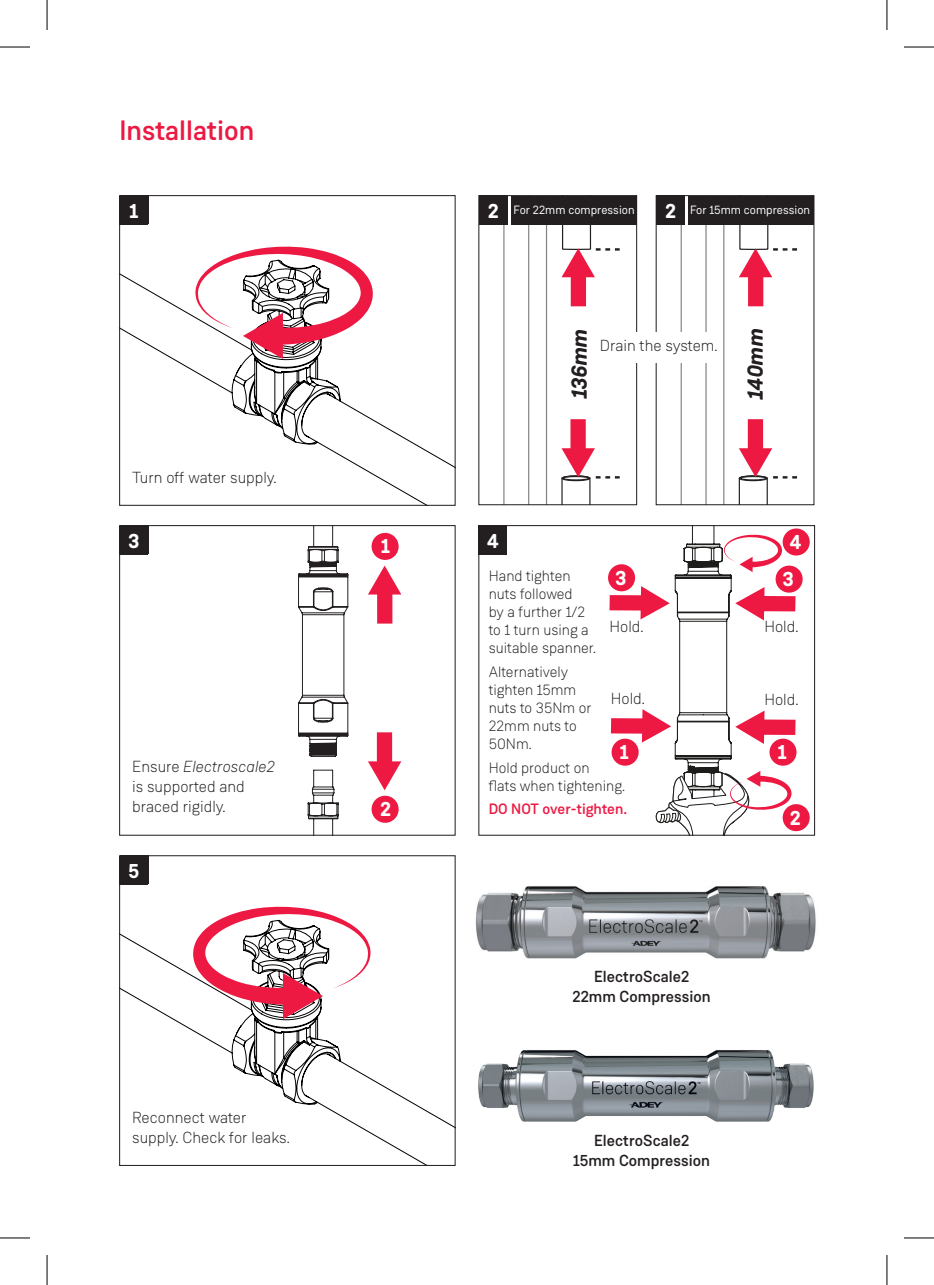
<style>
.page{position:relative;width:934px;height:1285px;background:#fff}
.page>*{position:absolute;margin:0;border:0;box-sizing:border-box;transform-origin:0 0}
.t1{font:italic 28.6px "Myriad Pro";color:#231f20}
.t2{font:500 28px "Weissenhof Grotesk";color:#ec1943}
.Spec_Text{font:italic 700 22px "Weissenhof Grotesk";letter-spacing:-.005em;color:#231f20}
.t3{font:700 20.4px "Weissenhof Grotesk";color:#fff}
.Spec_Text-2{font:300 16px/20px "Weissenhof Grotesk";color:#231f20}
.Spec_Text-3{font:500 16px/20px "Weissenhof Grotesk";color:#231f20;text-align:center}
.Spec_Text-4{font:300 15px/18px "Weissenhof Grotesk";color:#231f20}
.Spec_Text-5{font:500 15px "Weissenhof Grotesk";color:#ed1943}
.Spec_Text-6{font:12px "Weissenhof Grotesk";color:#fff}
.s1{font-style:italic}
</style>
<div class="page">
<img style="left:475px;top:886px;width:341px;height:73px">
<img style="left:478px;top:1050px;width:336px;height:72px">
<svg style="left:121px;top:197px;width:332px;height:307px"></svg>
<div style="left:119px;top:195px;width:336px;height:311px;border:1px solid #231f20"></div>
<div style="left:119px;top:196px;width:29px;height:29px;background:#231f20"></div>
<div style="left:120px;top:195px;width:28px;height:29px;background:#231f20"></div>
<svg style="left:195px;top:246px;width:178px;height:113px"></svg>
<svg style="left:503px;top:225px;width:2px;height:278px"></svg>
<svg style="left:527px;top:224px;width:20px;height:279px"></svg>
<div style="left:478px;top:195px;width:159px;height:310px;border:1px solid #231f20"></div>
<div style="left:478px;top:196px;width:29px;height:29px;background:#231f20"></div>
<div style="left:478px;top:195px;width:29px;height:29px;background:#231f20"></div>
<svg style="left:561px;top:224px;width:58px;height:82px"></svg>
<svg style="left:560px;top:419px;width:59px;height:86px"></svg>
<svg style="left:680px;top:225px;width:2px;height:278px"></svg>
<svg style="left:704px;top:224px;width:20px;height:279px"></svg>
<div style="left:655px;top:195px;width:159px;height:310px;border:1px solid #231f20"></div>
<svg style="left:655px;top:196px;width:29px;height:29px"></svg>
<div style="left:656px;top:195px;width:28px;height:29px;background:#231f20"></div>
<svg style="left:738px;top:224px;width:58px;height:82px"></svg>
<svg style="left:737px;top:419px;width:59px;height:86px"></svg>
<div style="left:478px;top:525px;width:29px;height:29px;background:#231f20"></div>
<svg style="left:298px;top:527px;width:50px;height:306px"></svg>
<div style="left:119px;top:525px;width:336px;height:310px;border:1px solid #231f20"></div>
<div style="left:119px;top:526px;width:29px;height:28px;background:#231f20"></div>
<div style="left:120px;top:525px;width:28px;height:29px;background:#231f20"></div>
<svg style="left:368px;top:565px;width:33px;height:58px"></svg>
<svg style="left:368px;top:732px;width:33px;height:58px"></svg>
<div style="left:372px;top:534px;width:25px;height:25px;background:#ed1943;border-radius:50%"></div>
<div style="left:371px;top:533px;width:27px;height:27px;border:2px solid #ed1943;border-radius:50%"></div>
<div style="left:372px;top:796px;width:25px;height:26px;background:#ed1943;border-radius:50%"></div>
<div style="left:371px;top:795px;width:27px;height:28px;border:2px solid #ed1943;border-radius:50%"></div>
<div style="left:511px;top:196px;width:126px;height:28px;background:#231f20"></div>
<div style="left:688px;top:196px;width:126px;height:28px;background:#231f20"></div>
<div style="left:597px;top:332px;width:119px;height:30px;background:#fff"></div>
<svg style="left:121px;top:857px;width:332px;height:307px"></svg>
<div style="left:119px;top:855px;width:336px;height:311px;border:1px solid #231f20"></div>
<svg style="left:193px;top:906px;width:177px;height:113px"></svg>
<div style="left:783px;top:805px;width:25px;height:25px;background:#ed1943;border-radius:50%"></div>
<div style="left:782px;top:804px;width:27px;height:27px;border:2px solid #ed1943;border-radius:50%"></div>
<svg style="left:609px;top:525px;width:186px;height:310px"></svg>
<div style="left:783px;top:529px;width:25px;height:25px;background:#ed1943;border-radius:50%"></div>
<div style="left:782px;top:528px;width:27px;height:27px;border:2px solid #ed1943;border-radius:50%"></div>
<div style="left:776px;top:566px;width:25px;height:25px;background:#ed1943;border-radius:50%"></div>
<div style="left:775px;top:565px;width:27px;height:27px;border:2px solid #ed1943;border-radius:50%"></div>
<div style="left:770px;top:739px;width:25px;height:25px;background:#ed1943;border-radius:50%"></div>
<div style="left:769px;top:738px;width:27px;height:27px;border:2px solid #ed1943;border-radius:50%"></div>
<div style="left:608px;top:565px;width:25px;height:25px;background:#ed1943;border-radius:50%"></div>
<div style="left:607px;top:564px;width:27px;height:27px;border:2px solid #ed1943;border-radius:50%"></div>
<div style="left:612px;top:739px;width:25px;height:25px;background:#ed1943;border-radius:50%"></div>
<div style="left:611px;top:738px;width:27px;height:27px;border:2px solid #ed1943;border-radius:50%"></div>
<hr style="left:0;top:47px;width:30px;height:1px;background:#000">
<hr style="left:903px;top:47px;width:30px;height:1px;background:#000">
<hr style="left:0;top:1237px;width:30px;height:1px;background:#000">
<hr style="left:903px;top:1237px;width:30px;height:1px;background:#000">
<hr style="left:47px;top:0;width:1px;height:30px;background:#000">
<hr style="left:47px;top:1255px;width:1px;height:30px;background:#000">
<hr style="left:886px;top:0;width:1px;height:30px;background:#000">
<hr style="left:886px;top:1255px;width:1px;height:30px;background:#000">
<p class="t2" style="left:119px;top:113px;width:136px">Installation</p>
<p class="t3" style="left:129px;top:198px;width:10px">1</p>
<p class="t3" style="left:128px;top:198px;width:13px">4</p>
<p class="Spec_Text-2" style="left:132px;top:467px;width:146px">Turn off water supply.</p>
<p class="t3" style="left:128px;top:527px;width:12px">3</p>
<p class="t3" style="left:128px;top:528px;width:13px">4</p>
<p class="Spec_Text-2" style="left:132px;top:756px;width:145px">Ensure <span class="s1">Electroscale2 </span>is supported and braced rigidly.</p>
<p class="t3" style="left:129px;top:858px;width:12px">5</p>
<p class="t3" style="left:128px;top:858px;width:13px">4</p>
<p class="t3" style="left:381px;top:533px;width:10px">1</p>
<p class="t3" style="left:380px;top:796px;width:12px">2</p>
<p class="Spec_Text-2" style="left:132px;top:1107px;width:159px">Reconnect water supply. Check for leaks.</p>
<p class="t3" style="left:488px;top:198px;width:12px">2</p>
<p class="t3" style="left:487px;top:198px;width:13px">4</p>
<p class="t3" style="left:665px;top:198px;width:12px">2</p>
<p class="t3" style="left:664px;top:198px;width:13px">4</p>
<p class="Spec_Text-6" style="left:513px;top:203px;width:122px">For 22mm compression</p>
<p class="Spec_Text-6" style="left:690px;top:203px;width:121px">For 15mm compression</p>
<p class="t1" style="left:557px;top:409px;width:90px;rotate:-90deg">160mm</p>
<p class="t1" style="left:735px;top:409px;width:90px;rotate:-90deg">159mm</p>
<p class="Spec_Text" style="left:565px;top:398px;width:72px;rotate:-90deg">136mm</p>
<p class="Spec_Text" style="left:741px;top:398px;width:73px;rotate:-90deg">140mm</p>
<p class="Spec_Text-2" style="left:599px;top:336px;width:119px">Drain the system.</p>
<p class="t3" style="left:487px;top:528px;width:13px">4</p>
<p class="Spec_Text-4" style="left:488px;top:567px;width:109px">Hand tighten nuts followed<br>by a further 1/2 to 1 turn using a suitable spanner.</p>
<p class="Spec_Text-4" style="left:488px;top:662px;width:104px">Alternatively tighten 15mm nuts to 35Nm or<br>22mm nuts to<br>50Nm.</p>
<p class="Spec_Text-4" style="left:488px;top:758px;width:138px">Hold product on<br>flats when tightening.</p>
<p class="Spec_Text-5" style="left:488px;top:800px;width:140px">DO NOT over-tighten.</p>
<p class="t3" style="left:615px;top:565px;width:12px">3</p>
<p class="Spec_Text-2" style="left:609px;top:616px;width:36px">Hold.</p>
<p class="Spec_Text-2" style="left:610px;top:688px;width:36px">Hold.</p>
<p class="t3" style="left:619px;top:739px;width:10px">1</p>
<p class="t3" style="left:789px;top:529px;width:13px">4</p>
<p class="t3" style="left:782px;top:566px;width:12px">3</p>
<p class="Spec_Text-2" style="left:764px;top:616px;width:36px">Hold.</p>
<p class="Spec_Text-2" style="left:764px;top:689px;width:36px">Hold.</p>
<p class="t3" style="left:777px;top:739px;width:10px">1</p>
<p class="t3" style="left:790px;top:804px;width:12px">2</p>
<p class="Spec_Text-3" style="left:572px;top:966px;width:140px">ElectroScale2<br>22mm Compression</p>
<p class="Spec_Text-3" style="left:573px;top:1130px;width:138px">ElectroScale2<br>15mm Compression</p>
</div>
